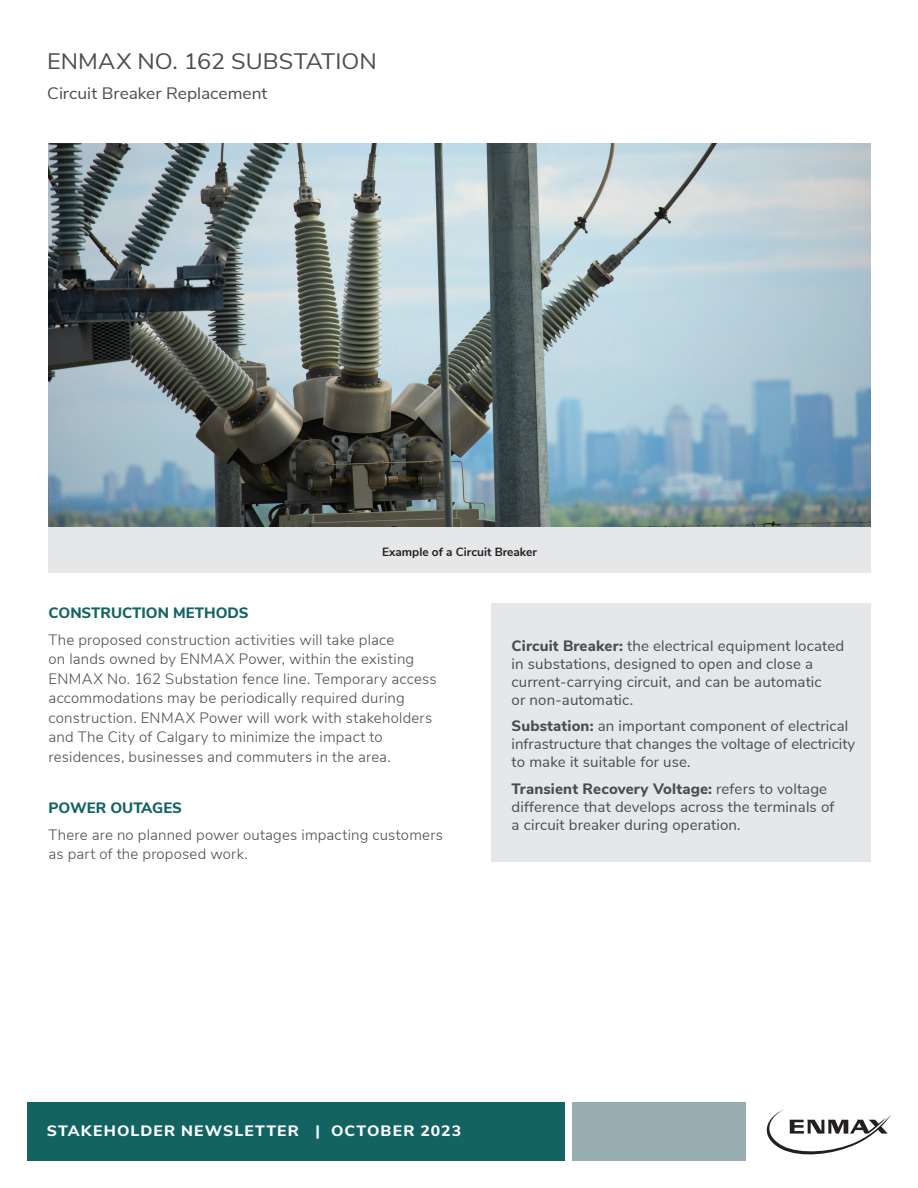
<style>
.page{position:relative;width:918px;height:1188px;background:#fff}
.page>*{position:absolute;margin:0;border:0;box-sizing:border-box;transform-origin:0 0}
.t1{font:22.35px "Nunito Sans";color:#4b4c4d;scale:1.05 1}
.t2{font:16.5px "Nunito Sans";color:#4b4c4d;scale:1.05 1}
.t3{font:300 15px/19.5px "Nunito Sans";letter-spacing:.015em;color:#4b4c4d}
.t4{font:15px/18px "Nunito Sans";letter-spacing:.01em;color:#4b4c4d}
.t5{font:800 15px "Nunito Sans";letter-spacing:.07em;color:#fff;scale:1.05 1}
.t6{font:800 15px "Nunito Sans";color:#136363}
.t7{font:700 11.85px "Nunito Sans";color:#231f20}
.s1{font-weight:800}
</style>
<div class="page">
<div style="left:27px;top:1103px;width:538px;height:58px;background:#136363"></div>
<div style="left:572px;top:1103px;width:174px;height:58px;background:#98adaf"></div>
<svg style="left:767px;top:1109px;width:124px;height:45px"></svg>
<div style="left:491px;top:603px;width:380px;height:259px;background:#e6e7e9"></div>
<img style="left:49px;top:143px;width:822px;height:384px">
<div style="left:49px;top:527px;width:822px;height:46px;background:#e6e7e9"></div>
<h1 class="t1" style="left:47px;top:45px;width:315px">ENMAX NO. 162 SUBSTATION</h1>
<p class="t2" style="left:47px;top:82px;width:211px">Circuit Breaker Replacement</p>
<p class="t7" style="left:382px;top:543px;width:156px">Example of a Circuit Breaker</p>
<p class="t6" style="left:49px;top:602px;width:202px">CONSTRUCTION METHODS</p>
<p class="t3" style="left:49px;top:629px;width:390px">The proposed construction activities will take place<br>on lands owned by ENMAX Power, within the existing ENMAX No. 162 Substation fence line. Temporary access accommodations may be periodically required during construction. ENMAX Power will work with stakeholders and The City of Calgary to minimize the impact to residences, businesses and commuters in the area.</p>
<p class="t6" style="left:49px;top:797px;width:135px">POWER OUTAGES</p>
<p class="t3" style="left:49px;top:824px;width:396px">There are no planned power outages impacting customers as part of the proposed work.</p>
<p class="t4" style="left:512px;top:635px;width:334px"><span class="s1">Circuit Breaker:</span> the electrical equipment located in substations, designed to open and close a current-carrying circuit, and can be automatic<br>or non-automatic.</p>
<p class="t4" style="left:512px;top:716px;width:345px"><span class="s1">Substation:</span> an important component of electrical infrastructure that changes the voltage of electricity to make it suitable for use.</p>
<p class="t4" style="left:512px;top:779px;width:324px"><span class="s1">Transient Recovery Voltage:</span> refers to voltage difference that develops across the terminals of a circuit breaker during operation.</p>
<p class="t5" style="left:47px;top:1119px;width:396px">STAKEHOLDER NEWSLETTER | OCTOBER 2023</p>
</div>
